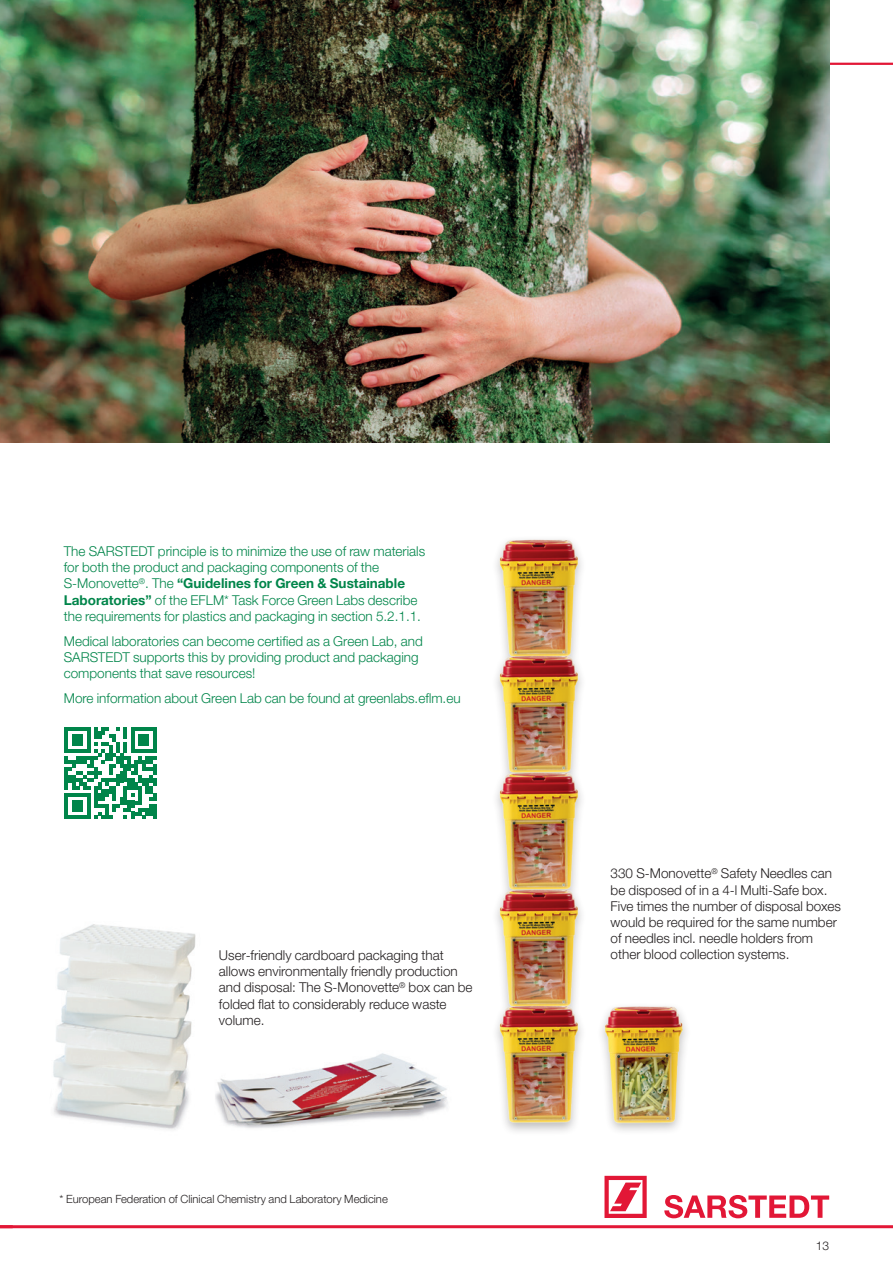
<style>
.page{position:relative;width:893px;height:1263px;background:#fff}
.page>*{position:absolute;margin:0;border:0;box-sizing:border-box;transform-origin:0 0}
.t1{font:300 13.5px/16.2px "Helvetica Neue LTW1 G";color:#00854a}
.t2{font:300 13.5px/16.2px "Helvetica Neue LTW1 G";color:#231f20}
.t3{font:300 12px "Helvetica Neue LTW1 G";color:#231f20}
.t4{font:300 11.25px "Helvetica Neue LTW1 G";color:#231f20}
.s1{font-weight:700}
</style>
<div class="page">
<hr style="left:0;top:63px;width:893px;height:2px;background:#e21736">
<hr style="left:0;top:1225px;width:893px;height:3px;background:#e21736">
<svg style="left:604px;top:1176px;width:43px;height:42px"></svg>
<svg style="left:664px;top:1195px;width:165px;height:23px"></svg>
<img style="left:215px;top:1053px;width:233px;height:75px">
<img style="left:53px;top:924px;width:143px;height:206px">
<svg style="left:65px;top:727px;width:91px;height:92px"></svg>
<img style="left:0;top:0;width:829px;height:442px">
<img style="left:496px;top:539px;width:86px;height:105px">
<img style="left:496px;top:644px;width:86px;height:116px">
<img style="left:496px;top:760px;width:86px;height:117px">
<img style="left:496px;top:877px;width:86px;height:117px">
<img style="left:496px;top:994px;width:86px;height:138px">
<img style="left:602px;top:1006px;width:85px;height:125px">
<p class="t1" style="left:64px;top:543px;width:363px">The SARSTEDT principle is to minimize the use of raw materials for both the product and packaging components of the S-Monovette<sup>®</sup>. The <span class="s1">“Guidelines for Green &amp; Sustainable Laboratories”</span> of the EFLM* Task Force Green Labs describe the requirements for plastics and packaging in section 5.2.1.1.</p>
<p class="t1" style="left:64px;top:633px;width:360px">Medical laboratories can become certified as a Green Lab, and<br>SARSTEDT supports this by providing product and packaging components that save resources!</p>
<p class="t1" style="left:64px;top:690px;width:398px">More information about Green Lab can be found at greenlabs.eflm.eu</p>
<p class="t2" style="left:611px;top:865px;width:232px">330 S-Monovette<sup>®</sup> Safety Needles can be disposed of in a 4-l Multi-Safe box.<br>Five times the number of disposal boxes would be required for the same number of needles incl. needle holders from</p>
<p class="t2" style="left:219px;top:947px;width:226px">User-friendly cardboard packaging that</p>
<p class="t2" style="left:611px;top:946px;width:180px">other blood collection systems.</p>
<p class="t2" style="left:219px;top:963px;width:255px">allows environmentally friendly production and disposal: The S-Monovette<sup>®</sup> box can be folded flat to considerably reduce waste volume.</p>
<p class="t4" style="left:60px;top:1192px;width:330px">* European Federation of Clinical Chemistry and Laboratory Medicine</p>
<p class="t3" style="left:816px;top:1238px;width:15px">13</p>
</div>
